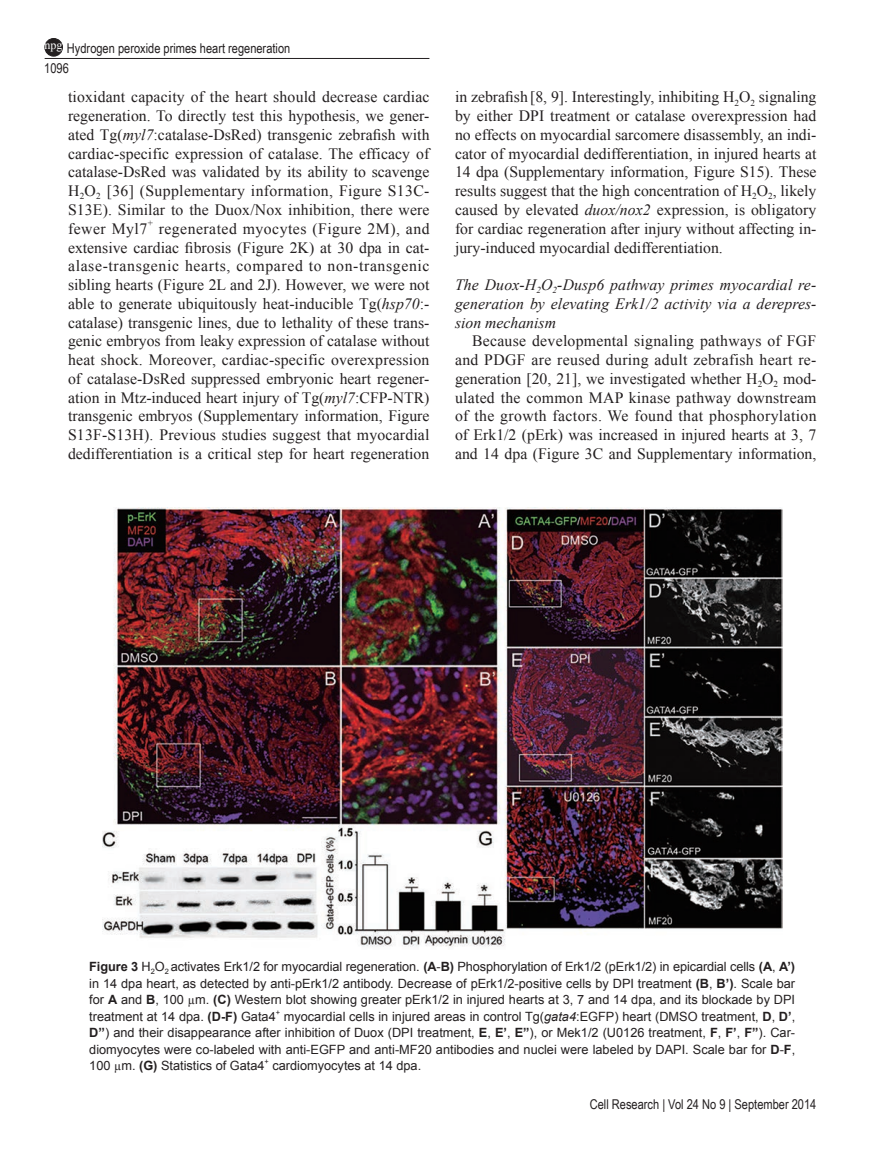
<style>
.page{position:relative;width:893px;height:1170px;background:#fff}
.page>*{position:absolute;margin:0;border:0;box-sizing:border-box;transform-origin:0 0}
.t1{font:15.75px/18.8px "Times New Roman";color:#231f20;text-align:justify}
.t2{font:italic 15.75px/18.8px "Times New Roman";letter-spacing:.005em;color:#231f20;text-align:justify}
.t3{font:13.5px "Arial Narrow";color:#231f20}
.t4{font:12.75px/16.5px "Arial";color:#231f20;text-align:justify}
.t5{font:12px "Times New Roman";color:#fff}
.t6{font:9.15px "Times New Roman";color:#231f20}
.t7{font:7.5px "Arial";color:#231f20}
.s1{font-style:italic}
.s2{font-weight:700}
.s3{font-family:"Times New Roman"}
</style>
<div class="page">
<hr style="left:45px;top:58px;width:384px;height:1px;background:#231f20">
<div style="left:45px;top:38px;width:17px;height:18px;background:#231f20;border-radius:50%"></div>
<div style="left:45px;top:38px;width:18px;height:18px;border:1px solid #231f20;border-radius:50%"></div>
<img style="left:102px;top:507px;width:680px;height:440px">
<p class="t3" style="left:67px;top:39px;width:225px">Hydrogen peroxide primes heart regeneration</p>
<p class="t5" style="left:45px;top:37px;width:20px">npg</p>
<p class="t3" style="left:44px;top:58px;width:26px">1096</p>
<p class="t1" style="left:68px;top:87px;width:363px">tioxidant capacity of the heart should decrease cardiac regeneration. To directly test this hypothesis, we gener&shy;ated Tg(<span class="s1">myl7</span>:catalase-DsRed) transgenic zebrafish with cardiac-specific expression of catalase. The efficacy of catalase-DsRed was validated by its ability to scavenge H<sub>2</sub>O<sub>2</sub> [36] (Supplementary information, Figure S13C-S13E). Similar to the Duox/Nox inhibition, there were fewer Myl7</p>
<p class="t6" style="left:148px;top:217px;width:7px">+</p>
<p class="t1" style="left:68px;top:219px;width:363px;text-indent:91px">regenerated myocytes (Figure 2M), and extensive cardiac fibrosis (Figure 2K) at 30 dpa in cat&shy;alase-transgenic hearts, compared to non-transgenic sibling hearts (Figure 2L and 2J). However, we were not able to generate ubiquitously heat-inducible Tg(<span class="s1">hsp70</span>:- catalase) transgenic lines, due to lethality of these trans&shy;genic embryos from leaky expression of catalase without heat shock. Moreover, cardiac-specific overexpression of catalase-DsRed suppressed embryonic heart regener&shy;ation in Mtz-induced heart injury of Tg(<span class="s1">myl7</span>:CFP-NTR) transgenic embryos (Supplementary information, Figure S13F-S13H). Previous studies suggest that myocardial dedifferentiation is a critical step for heart regeneration</p>
<p class="t1" style="left:455px;top:87px;width:363px">in zebrafish [8, 9]. Interestingly, inhibiting H<sub>2</sub>O<sub>2</sub> signaling by either DPI treatment or catalase overexpression had no effects on myocardial sarcomere disassembly, an indi&shy;cator of myocardial dedifferentiation, in injured hearts at 14 dpa (Supplementary information, Figure S15). These results suggest that the high concentration of H<sub>2</sub>O<sub>2</sub>, likely caused by elevated <span class="s1">duox/nox2</span> expression, is obligatory for cardiac regeneration after injury without affecting in&shy;jury-induced myocardial dedifferentiation.</p>
<p class="t2" style="left:455px;top:275px;width:363px">The Duox-H<sub>2</sub>O<sub>2</sub>-Dusp6 pathway primes myocardial re&shy;generation by elevating Erk1/2 activity via a derepres&shy;sion mechanism</p>
<p class="t1" style="left:455px;top:331px;width:363px;text-indent:17px">Because developmental signaling pathways of FGF and PDGF are reused during adult zebrafish heart re&shy;generation [20, 21], we investigated whether H<sub>2</sub>O<sub>2</sub> mod&shy;ulated the common MAP kinase pathway downstream of the growth factors. We found that phosphorylation of Erk1/2 (pErk) was increased in injured hearts at 3, 7 and 14 dpa (Figure 3C and Supplementary information,</p>
<p class="t4" style="left:89px;top:958px;width:707px"><span class="s2">Figure 3</span> H<sub>2</sub>O<sub>2</sub> activates Erk1/2 for myocardial regeneration. <span class="s2">(A</span>-<span class="s2">B)</span> Phosphorylation of Erk1/2 (pErk1/2) in epicardial cells <span class="s2">(A</span>, <span class="s2">A’) </span>in 14 dpa heart, as detected by anti-pErk1/2 antibody. Decrease of pErk1/2-positive cells by DPI treatment <span class="s2">(B</span>, <span class="s2">B’)</span>. Scale bar for <span class="s2">A</span> and <span class="s2">B</span>, 100 <span class="s3">µ</span>m. <span class="s2">(C)</span> Western blot showing greater pErk1/2 in injured hearts at 3, 7 and 14 dpa, and its blockade by DPI treatment at 14 dpa. <span class="s2">(D-F)</span> Gata4</p>
<p class="t7" style="left:276px;top:1006px;width:6px">+</p>
<p class="t4" style="left:89px;top:1008px;width:707px;text-indent:195px">myocardial cells in injured areas in control Tg(<span class="s1">gata4</span>:EGFP) heart (DMSO treatment, <span class="s2">D</span>, <span class="s2">D’</span>, <span class="s2">D’’</span>) and their disappearance after inhibition of Duox (DPI treatment, <span class="s2">E</span>, <span class="s2">E’</span>, <span class="s2">E”</span>), or Mek1/2 (U0126 treatment, <span class="s2">F</span>, <span class="s2">F’</span>, <span class="s2">F”</span>). Car&shy;diomyocytes were co-labeled with anti-EGFP and anti-MF20 antibodies and nuclei were labeled by DAPI. Scale bar for <span class="s2">D</span>-<span class="s2">F</span>, 100 <span class="s3">µ</span>m. <span class="s2">(G)</span> Statistics of Gata4</p>
<p class="t7" style="left:265px;top:1056px;width:6px">+</p>
<p class="t4" style="left:272px;top:1057px;width:150px">cardiomyocytes at 14 dpa.</p>
<p class="t3" style="left:590px;top:1094px;width:228px">Cell Research | Vol 24 No 9 | September 2014</p>
</div>
